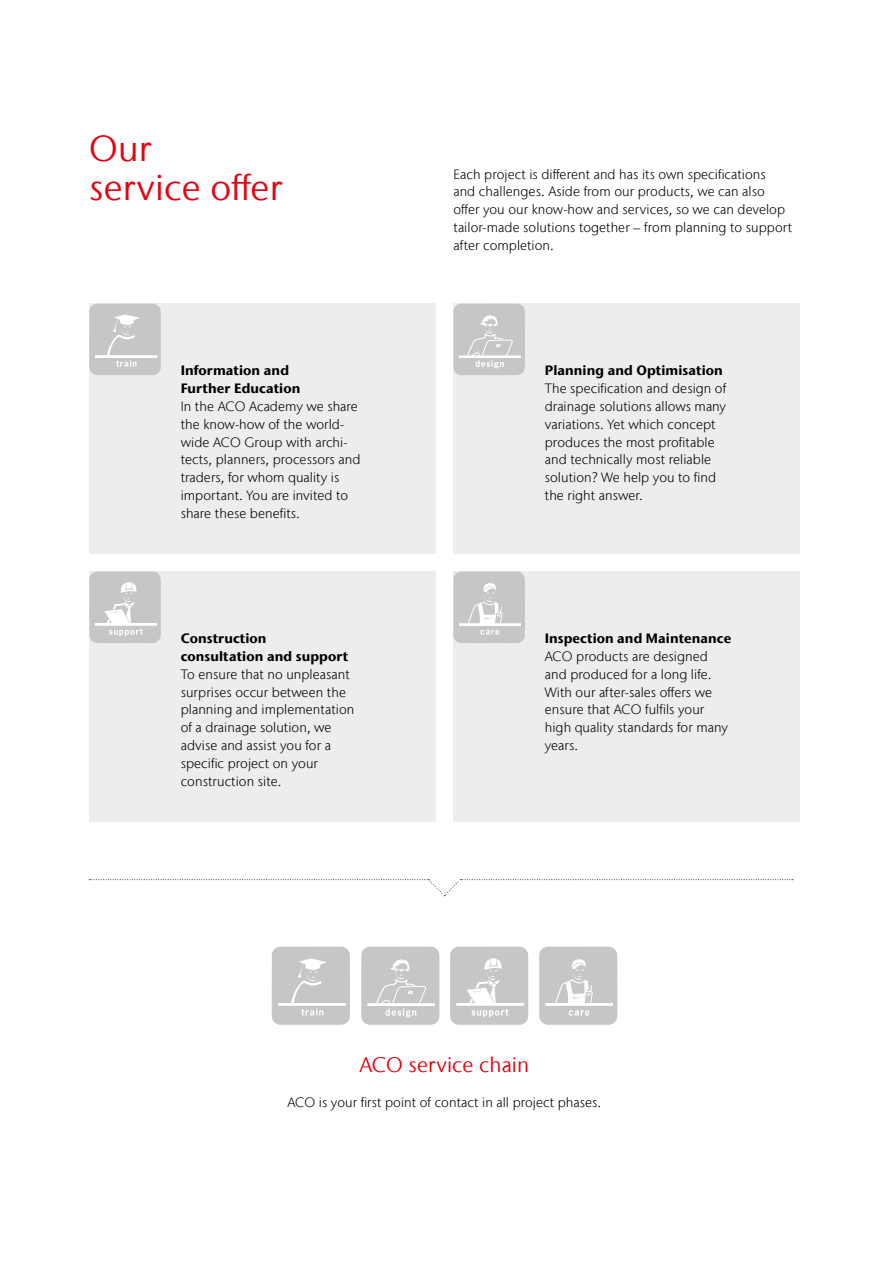
<style>
.page{position:relative;width:893px;height:1263px;background:#fff}
.page>*{position:absolute;margin:0;border:0;box-sizing:border-box;transform-origin:0 0}
.t1{font:36px/39.6px "Stone Sans IIITC Com";letter-spacing:.005em;color:#e30613}
.t2{font:21px "Stone Sans IIITC Com";letter-spacing:.005em;color:#e30613}
.t3{font:300 13.5px/17.9px "Stone Sans IIITC Com";letter-spacing:.005em;color:#000}
.t4{font:700 13.5px/17.9px "Stone Sans IIITC Com";letter-spacing:.005em;color:#000}
</style>
<div class="page">
<hr style="left:892px;top:0;width:1px;height:1263px;background:#ededed">
<div style="left:89px;top:571px;width:346px;height:250px;background:#ededed"></div>
<div style="left:89px;top:304px;width:346px;height:250px;background:#ededed"></div>
<div style="left:453px;top:304px;width:346px;height:250px;background:#ededed"></div>
<div style="left:453px;top:571px;width:346px;height:250px;background:#ededed"></div>
<svg style="left:89px;top:879px;width:704px;height:17px"></svg>
<svg style="left:539px;top:946px;width:78px;height:79px;background:#cdcdcd"></svg>
<svg style="left:361px;top:946px;width:78px;height:79px;background:#ccc"></svg>
<svg style="left:450px;top:946px;width:78px;height:79px;background:#cecece"></svg>
<svg style="left:272px;top:946px;width:78px;height:79px;background:#ccc"></svg>
<svg style="left:453px;top:571px;width:72px;height:72px;background:#cdcdcd"></svg>
<svg style="left:453px;top:304px;width:72px;height:71px;background:#cbcbcb"></svg>
<svg style="left:89px;top:571px;width:72px;height:72px;background:#cecece"></svg>
<svg style="left:89px;top:304px;width:72px;height:71px;background:#cbcbcb"></svg>
<h1 class="t1" style="left:89px;top:128px;width:194px">Our<br>service offer</h1>
<p class="t4" style="left:181px;top:361px;width:121px">Information and<br>Further Education</p>
<p class="t3" style="left:181px;top:397px;width:181px">In the ACO Academy we share the know-how of the world&shy;wide ACO Group with archi&shy;tects, planners, processors and traders, for whom quality is important. You are invited to share these benefits.</p>
<p class="t4" style="left:181px;top:629px;width:169px">Construction consultation and support</p>
<p class="t3" style="left:181px;top:665px;width:175px">To ensure that no unpleasant surprises occur between the planning and implementation of a drainage solution, we advise and assist you for a specific project on your construction site.</p>
<p class="t3" style="left:453px;top:165px;width:340px">Each project is different and has its own specifications<br>and challenges. Aside from our products, we can also offer you our know-how and services, so we can develop tailor-made solutions together – from planning to support after completion.</p>
<p class="t4" style="left:545px;top:361px;width:179px">Planning and Optimisation</p>
<p class="t3" style="left:545px;top:379px;width:183px">The specification and design of drainage solutions allows many variations. Yet which concept produces the most profitable and technically most reliable solution? We help you to find the right answer.</p>
<p class="t4" style="left:545px;top:629px;width:188px">Inspection and Maintenance</p>
<p class="t3" style="left:545px;top:647px;width:185px">ACO products are designed and produced for a long life.<br>With our after-sales offers we ensure that ACO fulfils your high quality standards for many years.</p>
<h2 class="t2" style="left:360px;top:1051px;width:171px">ACO service chain</h2>
<p class="t3" style="left:287px;top:1093px;width:315px">ACO is your first point of contact in all project phases.</p>
</div>
